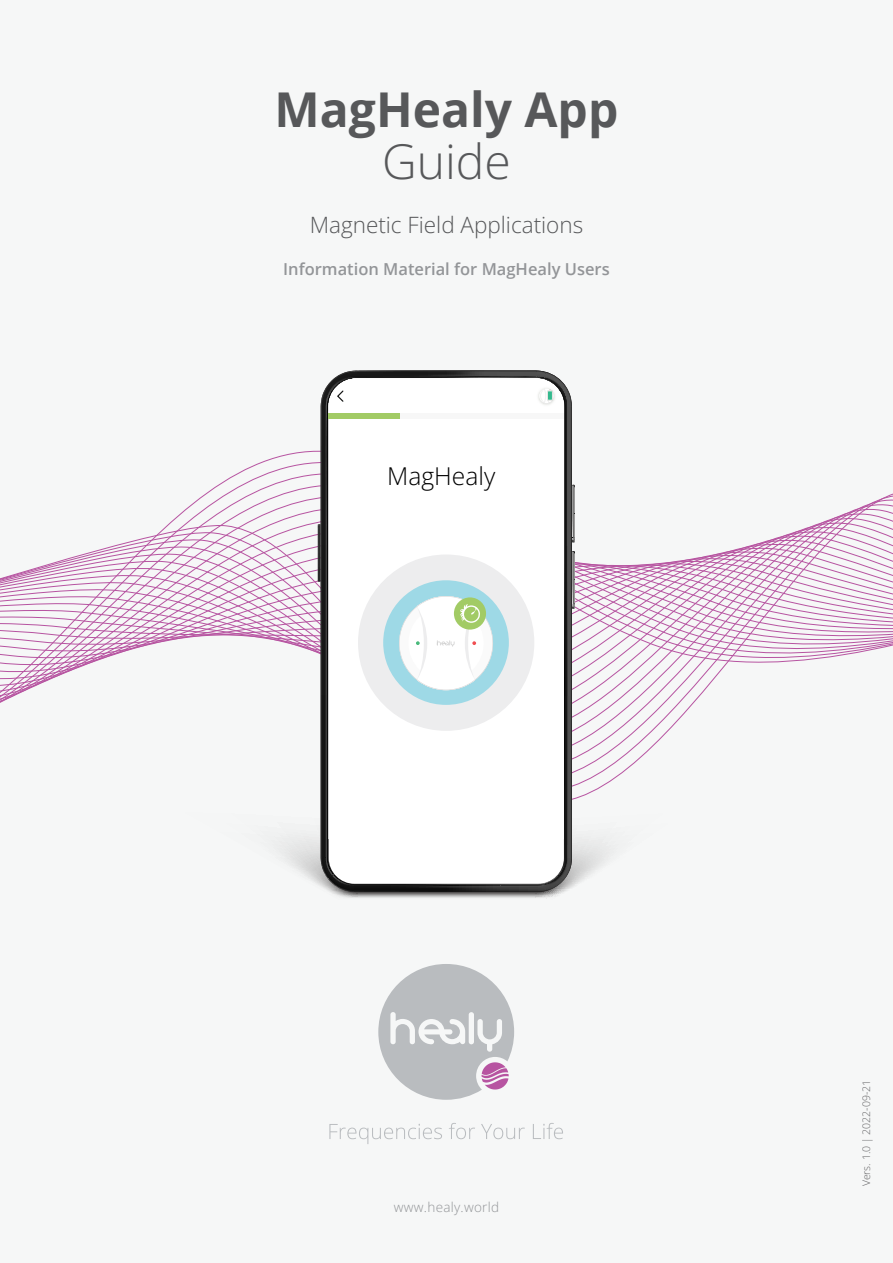
<style>
.page{position:relative;width:893px;height:1263px;background:#f6f7f7}
.page>*{position:absolute;margin:0;border:0;box-sizing:border-box;transform-origin:0 0}
.t1{font:700 48px "Open Sans";color:#57585a}
.t2{font:300 48px "Open Sans";color:#57585a}
.t3{font:300 24.6px "Open Sans";color:#000}
.t4{font:300 22.5px "Open Sans";color:#57585a}
.t5{font:600 16.5px "Open Sans";color:#939598}
.t6{font:300 13.5px "Open Sans";letter-spacing:.02em;color:#939598}
.t7{font:300 10.5px "Open Sans";color:#68686a}
</style>
<div class="page">
<svg style="left:0;top:421px;width:893px;height:378px"></svg>
<svg style="left:277px;top:799px;width:334px;height:100px"></svg>
<svg style="left:321px;top:370px;width:251px;height:522px;background:#3f3f3f"></svg>
<svg style="left:572px;top:485px;width:3px;height:58px"></svg>
<svg style="left:572px;top:551px;width:3px;height:58px"></svg>
<svg style="left:318px;top:524px;width:3px;height:58px"></svg>
<div style="left:329px;top:378px;width:235px;height:506px;background:#fff;border-radius:27px"></div>
<div style="left:358px;top:554px;width:176px;height:177px;background:#ededee;border-radius:88px"></div>
<svg style="left:383px;top:580px;width:126px;height:125px"></svg>
<div style="left:329px;top:378px;width:235px;height:36px;background:#fff"></div>
<hr style="left:329px;top:413px;width:235px;height:1px;background:#000">
<img style="left:538px;top:386px;width:19px;height:19px">
<svg style="left:539px;top:388px;width:15px;height:16px"></svg>
<svg style="left:337px;top:390px;width:7px;height:12px"></svg>
<div style="left:329px;top:414px;width:235px;height:5px;background:#f7f7f7"></div>
<div style="left:329px;top:414px;width:71px;height:5px;background:#a2cb65"></div>
<svg style="left:399px;top:596px;width:94px;height:94px"></svg>
<svg style="left:329px;top:1123px;width:234px;height:21px"></svg>
<svg style="left:378px;top:964px;width:136px;height:136px"></svg>
<h1 class="t1" style="left:275px;top:76px;width:345px">MagHealy App</h1>
<h1 class="t2" style="left:382px;top:128px;width:130px">Guide</h1>
<h3 class="t4" style="left:310px;top:209px;width:275px">Magnetic Field Applications</h3>
<p class="t5" style="left:283px;top:258px;width:328px">Information Material for MagHealy Users</p>
<h2 class="t3" style="left:387px;top:459px;width:110px">MagHealy</h2>
<p class="t6" style="left:394px;top:1198px;width:107px">www.healy.world</p>
<p class="t7" style="left:859px;top:1186px;width:108px;rotate:-90deg">Vers. 1.0 | 2022-09-21</p>
</div>
